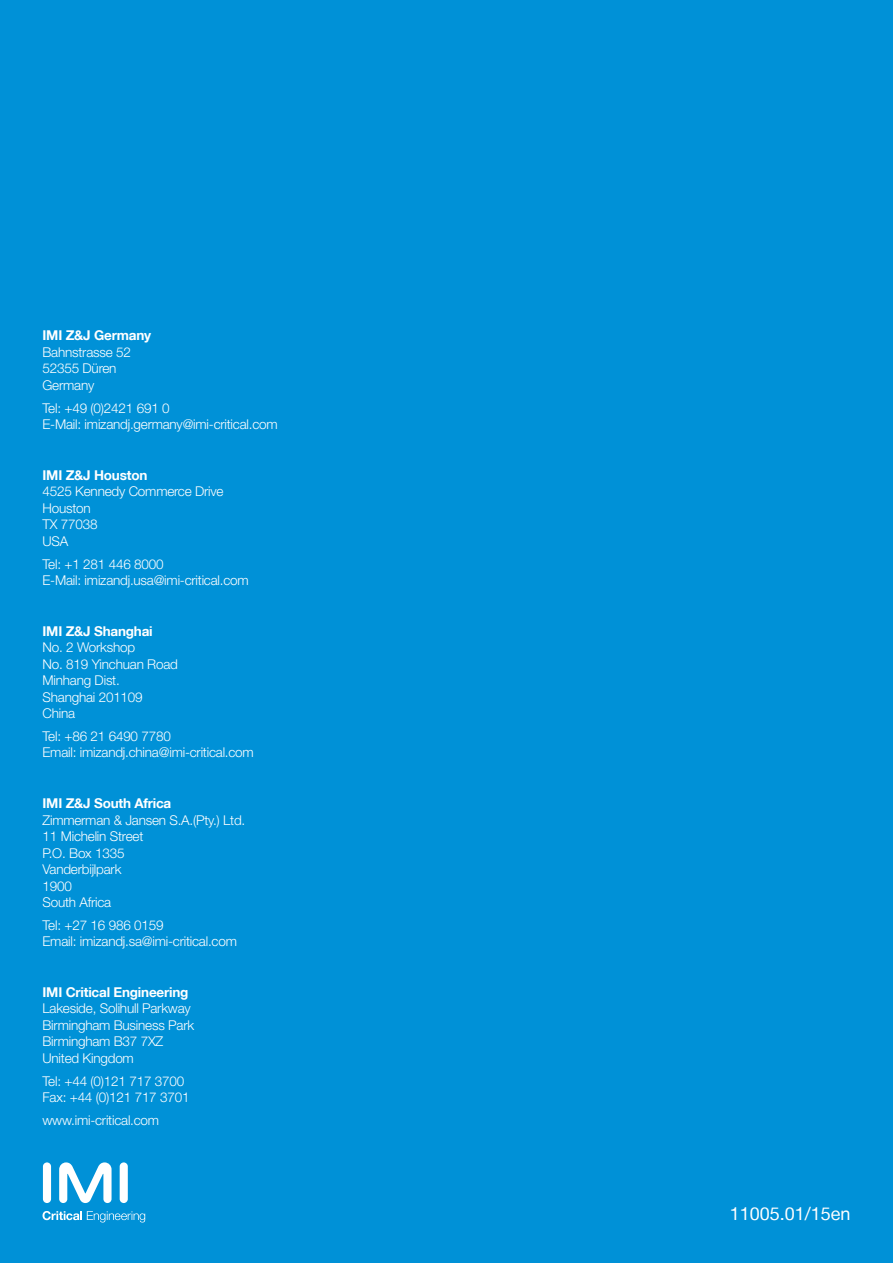
<style>
.page{position:relative;width:893px;height:1263px;background:#0091d7}
.page>*{position:absolute;margin:0;border:0;box-sizing:border-box;transform-origin:0 0}
.t1{font:18px "Helvetica Neue LT";color:#fff}
.t2{font:300 13.5px/16.5px "Helvetica Neue LT Std";letter-spacing:-.015em;color:#fff}
.t3{font:700 13.5px "Helvetica Neue LT";letter-spacing:-.015em;color:#fff}
</style>
<div class="page">
<svg style="left:43px;top:1211px;width:102px;height:11px"></svg>
<div style="left:43px;top:1162px;width:8px;height:41px;background:#fff;border-radius:4px"></div>
<div style="left:120px;top:1162px;width:8px;height:41px;background:#fff;border-radius:4px"></div>
<svg style="left:59px;top:1162px;width:53px;height:41px"></svg>
<p class="t3" style="left:43px;top:327px;width:110px">IMI Z&amp;J Germany</p>
<p class="t2" style="left:43px;top:343px;width:90px">Bahnstrasse 52<br>52355 Düren<br>Germany</p>
<p class="t2" style="left:43px;top:399px;width:237px">Tel: +49 (0)2421 691 0<br>E-Mail: imizandj.germany@imi-critical.com</p>
<p class="t3" style="left:43px;top:466px;width:106px">IMI Z&amp;J Houston</p>
<p class="t2" style="left:43px;top:483px;width:183px">4525 Kennedy Commerce Drive<br>Houston<br>TX 77038<br>USA</p>
<p class="t2" style="left:43px;top:555px;width:208px">Tel: +1 281 446 8000<br>E-Mail: imizandj.usa@imi-critical.com</p>
<p class="t3" style="left:43px;top:622px;width:112px">IMI Z&amp;J Shanghai</p>
<p class="t2" style="left:43px;top:639px;width:137px">No. 2 Workshop<br>No. 819 Yinchuan Road<br>Minhang Dist.<br>Shanghai 201109<br>China</p>
<p class="t2" style="left:43px;top:728px;width:213px">Tel: +86 21 6490 7780<br>Email: imizandj.china@imi-critical.com</p>
<p class="t3" style="left:43px;top:795px;width:130px">IMI Z&amp;J South Africa</p>
<p class="t2" style="left:43px;top:811px;width:204px">Zimmerman &amp; Jansen S.A.(Pty.) Ltd.<br>11 Michelin Street<br>P.O. Box 1335<br>Vanderbijlpark<br>1900<br>South Africa</p>
<p class="t2" style="left:43px;top:916px;width:196px">Tel: +27 16 986 0159<br>Email: imizandj.sa@imi-critical.com</p>
<p class="t3" style="left:43px;top:984px;width:147px">IMI Critical Engineering</p>
<p class="t2" style="left:43px;top:1000px;width:153px">Lakeside, Solihull Parkway<br>Birmingham Business Park<br>Birmingham B37 7XZ<br>United Kingdom</p>
<p class="t2" style="left:43px;top:1072px;width:149px">Tel: +44 (0)121 717 3700<br>Fax: +44 (0)121 717 3701</p>
<p class="t2" style="left:43px;top:1112px;width:118px">www.imi-critical.com</p>
<h1 class="t1" style="left:730px;top:1203px;width:122px">11005.01/15en</h1>
</div>
